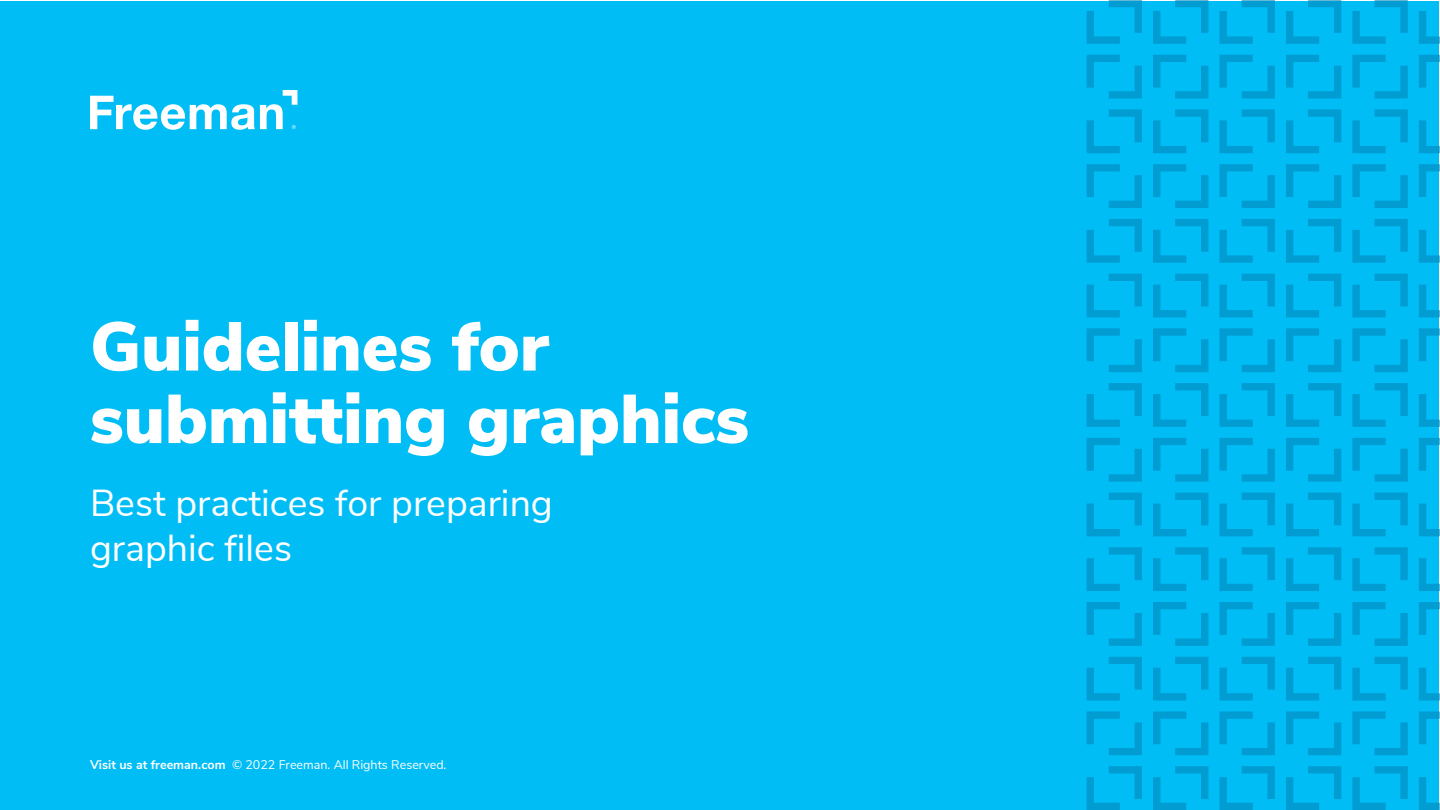
<style>
.page{position:relative;width:1440px;height:810px;background:#fff}
.page>*{position:absolute;margin:0;border:0;box-sizing:border-box;transform-origin:0 0}
.Headline{font:900 68.75px/72.5px "Nunito Sans";color:#fff}
.Subhead_Cover_Page{font:37.5px/45px "Nunito Sans";color:#fff}
.t1{font:12.5px "Nunito Sans";color:#fff}
.s1{font-style:inherit}
.s2{font-weight:700}
</style>
<div class="page">
<div style="left:1px;top:1px;width:1438px;height:808px;background:#00bdf6"></div>
<svg style="left:1087px;top:0;width:55px;height:44px"></svg>
<svg style="left:1153px;top:0;width:55px;height:44px"></svg>
<svg style="left:1220px;top:0;width:55px;height:44px"></svg>
<svg style="left:1286px;top:0;width:55px;height:44px"></svg>
<svg style="left:1286px;top:55px;width:55px;height:44px"></svg>
<svg style="left:1220px;top:55px;width:55px;height:44px"></svg>
<svg style="left:1153px;top:55px;width:55px;height:44px"></svg>
<svg style="left:1087px;top:55px;width:55px;height:44px"></svg>
<svg style="left:1087px;top:109px;width:55px;height:44px"></svg>
<svg style="left:1153px;top:109px;width:55px;height:44px"></svg>
<svg style="left:1220px;top:109px;width:55px;height:44px"></svg>
<svg style="left:1286px;top:109px;width:55px;height:44px"></svg>
<svg style="left:1087px;top:164px;width:55px;height:44px"></svg>
<svg style="left:1153px;top:164px;width:55px;height:44px"></svg>
<svg style="left:1220px;top:164px;width:55px;height:44px"></svg>
<svg style="left:1286px;top:164px;width:55px;height:44px"></svg>
<svg style="left:1087px;top:219px;width:55px;height:44px"></svg>
<svg style="left:1153px;top:219px;width:55px;height:44px"></svg>
<svg style="left:1220px;top:219px;width:55px;height:44px"></svg>
<svg style="left:1286px;top:219px;width:55px;height:44px"></svg>
<svg style="left:1352px;top:0;width:56px;height:44px"></svg>
<svg style="left:1419px;top:11px;width:21px;height:33px"></svg>
<svg style="left:1419px;top:55px;width:21px;height:33px"></svg>
<svg style="left:1352px;top:55px;width:56px;height:44px"></svg>
<svg style="left:1352px;top:109px;width:56px;height:44px"></svg>
<svg style="left:1419px;top:120px;width:21px;height:33px"></svg>
<svg style="left:1352px;top:164px;width:56px;height:44px"></svg>
<svg style="left:1419px;top:164px;width:21px;height:33px"></svg>
<svg style="left:1352px;top:219px;width:56px;height:44px"></svg>
<svg style="left:1419px;top:230px;width:21px;height:33px"></svg>
<svg style="left:1087px;top:274px;width:55px;height:43px"></svg>
<svg style="left:1153px;top:274px;width:55px;height:43px"></svg>
<svg style="left:1220px;top:274px;width:55px;height:43px"></svg>
<svg style="left:1286px;top:274px;width:55px;height:43px"></svg>
<svg style="left:1286px;top:328px;width:55px;height:44px"></svg>
<svg style="left:1220px;top:328px;width:55px;height:44px"></svg>
<svg style="left:1153px;top:328px;width:55px;height:44px"></svg>
<svg style="left:1087px;top:328px;width:55px;height:44px"></svg>
<svg style="left:1087px;top:383px;width:55px;height:44px"></svg>
<svg style="left:1153px;top:383px;width:55px;height:44px"></svg>
<svg style="left:1220px;top:383px;width:55px;height:44px"></svg>
<svg style="left:1286px;top:383px;width:55px;height:44px"></svg>
<svg style="left:1087px;top:438px;width:55px;height:44px"></svg>
<svg style="left:1153px;top:438px;width:55px;height:44px"></svg>
<svg style="left:1220px;top:438px;width:55px;height:44px"></svg>
<svg style="left:1286px;top:438px;width:55px;height:44px"></svg>
<svg style="left:1087px;top:493px;width:55px;height:43px"></svg>
<svg style="left:1153px;top:493px;width:55px;height:43px"></svg>
<svg style="left:1220px;top:493px;width:55px;height:43px"></svg>
<svg style="left:1286px;top:493px;width:55px;height:43px"></svg>
<svg style="left:1352px;top:274px;width:56px;height:43px"></svg>
<svg style="left:1419px;top:285px;width:21px;height:32px"></svg>
<svg style="left:1419px;top:328px;width:21px;height:33px"></svg>
<svg style="left:1352px;top:328px;width:56px;height:44px"></svg>
<svg style="left:1352px;top:383px;width:56px;height:44px"></svg>
<svg style="left:1419px;top:394px;width:21px;height:33px"></svg>
<svg style="left:1352px;top:438px;width:56px;height:44px"></svg>
<svg style="left:1419px;top:438px;width:21px;height:33px"></svg>
<svg style="left:1352px;top:493px;width:56px;height:43px"></svg>
<svg style="left:1419px;top:504px;width:21px;height:32px"></svg>
<svg style="left:1087px;top:547px;width:55px;height:44px"></svg>
<svg style="left:1153px;top:547px;width:55px;height:44px"></svg>
<svg style="left:1220px;top:547px;width:55px;height:44px"></svg>
<svg style="left:1286px;top:547px;width:55px;height:44px"></svg>
<svg style="left:1286px;top:602px;width:55px;height:44px"></svg>
<svg style="left:1220px;top:602px;width:55px;height:44px"></svg>
<svg style="left:1153px;top:602px;width:55px;height:44px"></svg>
<svg style="left:1087px;top:602px;width:55px;height:44px"></svg>
<svg style="left:1087px;top:657px;width:55px;height:44px"></svg>
<svg style="left:1153px;top:657px;width:55px;height:44px"></svg>
<svg style="left:1220px;top:657px;width:55px;height:44px"></svg>
<svg style="left:1286px;top:657px;width:55px;height:44px"></svg>
<svg style="left:1087px;top:711px;width:55px;height:44px"></svg>
<svg style="left:1153px;top:711px;width:55px;height:44px"></svg>
<svg style="left:1220px;top:711px;width:55px;height:44px"></svg>
<svg style="left:1286px;top:711px;width:55px;height:44px"></svg>
<svg style="left:1352px;top:547px;width:56px;height:44px"></svg>
<svg style="left:1419px;top:558px;width:21px;height:33px"></svg>
<svg style="left:1419px;top:602px;width:21px;height:33px"></svg>
<svg style="left:1352px;top:602px;width:56px;height:44px"></svg>
<svg style="left:1352px;top:657px;width:56px;height:44px"></svg>
<svg style="left:1419px;top:668px;width:21px;height:33px"></svg>
<svg style="left:1352px;top:711px;width:56px;height:44px"></svg>
<svg style="left:1419px;top:711px;width:21px;height:33px"></svg>
<svg style="left:1087px;top:766px;width:55px;height:44px"></svg>
<svg style="left:1153px;top:766px;width:55px;height:44px"></svg>
<svg style="left:1220px;top:766px;width:55px;height:44px"></svg>
<svg style="left:1286px;top:766px;width:55px;height:44px"></svg>
<svg style="left:1352px;top:766px;width:56px;height:44px"></svg>
<svg style="left:1419px;top:777px;width:21px;height:33px"></svg>
<svg style="left:90px;top:90px;width:208px;height:40px"></svg>
<p class="Headline" style="left:90px;top:308px;width:661px">Guidelines for submitting graphics</p>
<p class="Subhead_Cover_Page" style="left:90px;top:478px;width:464px">Best practices for preparing graphic <span class="s1">f</span>iles</p>
<p class="t1" style="left:90px;top:755px;width:358px"><span class="s2">Visit us at freeman.com</span> © 2022 Freeman. All Rights Reserved.</p>
</div>
